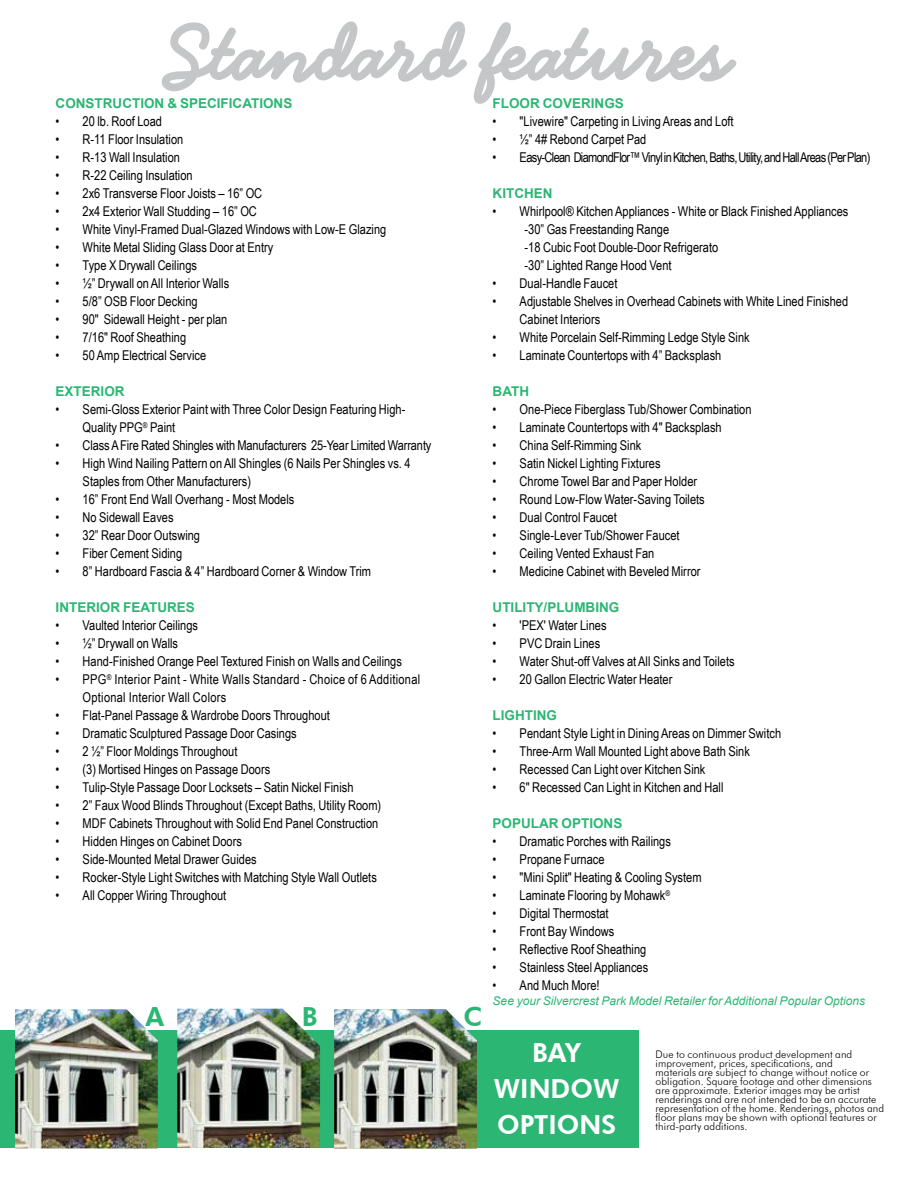
<style>
.page{position:relative;width:918px;height:1188px;background:#fff}
.page>*{position:absolute;margin:0;border:0;box-sizing:border-box;transform-origin:0 0}
.t1{font:86.7px "Handsome Extra Bol";color:#c4c6c8}
.t2{font:800 26.25px/36px "Futura BT";color:#fff;text-align:center}
.t3{font:800 26.25px "Futura BT";color:#2bb673}
.t4{font:13.5px/18px "Arial Narrow";color:#000}
.t5{font:700 13.5px "Arial";color:#2bb673}
.t6{font:13.5px/18px "Arial Narrow";letter-spacing:.02em;color:#000}
.t7{font:13.5px "Arial Narrow";letter-spacing:-.05em;color:#000}
.t8{font:italic 12px "Arial";color:#2bb673}
.t9{font:300 10.5px/9px "Futura BT";letter-spacing:.01em;color:#000101}
</style>
<div class="page">
<div style="left:0;top:1030px;width:639px;height:118px;background:#2bb673"></div>
<img style="left:15px;top:1009px;width:143px;height:139px">
<img style="left:334px;top:1009px;width:143px;height:139px">
<img style="left:177px;top:1009px;width:143px;height:139px">
<h1 class="t1" style="left:165px;top:0;width:568px">Standard features</h1>
<p class="t5" style="left:493px;top:94px;width:133px">FLOOR COVERINGS</p>
<p class="t4" style="left:493px;top:112px;width:243px">• "Livewire" Carpeting in Living Areas and Loft</p>
<p class="t4" style="left:493px;top:130px;width:155px">• ½” 4# Rebond Carpet Pad</p>
<p class="t7" style="left:493px;top:147px;width:379px">• Easy-Clean DiamondFlor™ Vinyl in Kitchen, Baths, Utility, and Hall Areas (Per Plan)</p>
<p class="t5" style="left:493px;top:184px;width:61px">KITCHEN</p>
<p class="t4" style="left:525px;top:202px;width:325px;text-indent:-32px">• Whirlpool® Kitchen Appliances - White or Black Finished Appliances -30” Gas Freestanding Range<br>-18 Cubic Foot Double-Door Refrigerato<br>-30” Lighted Range Hood Vent</p>
<p class="t4" style="left:493px;top:274px;width:126px">• Dual-Handle Faucet</p>
<p class="t4" style="left:520px;top:292px;width:330px;text-indent:-27px">• Adjustable Shelves in Overhead Cabinets with White Lined Finished<br>Cabinet Interiors</p>
<p class="t4" style="left:493px;top:328px;width:259px">• White Porcelain Self-Rimming Ledge Style Sink</p>
<p class="t4" style="left:493px;top:346px;width:230px">• Laminate Countertops with 4” Backsplash</p>
<p class="t5" style="left:493px;top:382px;width:38px">BATH</p>
<p class="t4" style="left:493px;top:400px;width:260px">• One-Piece Fiberglass Tub/Shower Combination</p>
<p class="t4" style="left:493px;top:418px;width:231px">• Laminate Countertops with 4" Backsplash</p>
<p class="t4" style="left:493px;top:436px;width:150px">• China Self-Rimming Sink</p>
<p class="t4" style="left:493px;top:454px;width:169px">• Satin Nickel Lighting Fixtures</p>
<p class="t4" style="left:493px;top:472px;width:206px">• Chrome Towel Bar and Paper Holder</p>
<p class="t4" style="left:493px;top:490px;width:214px">• Round Low-Flow Water-Saving Toilets</p>
<p class="t4" style="left:493px;top:508px;width:126px">• Dual Control Faucet</p>
<p class="t4" style="left:493px;top:526px;width:189px">• Single-Lever Tub/Shower Faucet</p>
<p class="t4" style="left:493px;top:544px;width:163px">• Ceiling Vented Exhaust Fan</p>
<p class="t4" style="left:493px;top:562px;width:209px">• Medicine Cabinet with Beveled Mirror</p>
<p class="t5" style="left:493px;top:598px;width:128px">UTILITY/PLUMBING</p>
<p class="t4" style="left:493px;top:616px;width:115px">• 'PEX' Water Lines</p>
<p class="t4" style="left:493px;top:634px;width:109px">• PVC Drain Lines</p>
<p class="t4" style="left:493px;top:652px;width:244px">• Water Shut-off Valves at All Sinks and Toilets</p>
<p class="t4" style="left:493px;top:670px;width:181px">• 20 Gallon Electric Water Heater</p>
<p class="t5" style="left:493px;top:706px;width:66px">LIGHTING</p>
<p class="t4" style="left:493px;top:724px;width:290px">• Pendant Style Light in Dining Areas on Dimmer Switch</p>
<p class="t4" style="left:493px;top:742px;width:259px">• Three-Arm Wall Mounted Light above Bath Sink</p>
<p class="t4" style="left:493px;top:760px;width:214px">• Recessed Can Light over Kitchen Sink</p>
<p class="t4" style="left:493px;top:778px;width:232px">• 6" Recessed Can Light in Kitchen and Hall</p>
<p class="t5" style="left:493px;top:814px;width:131px">POPULAR OPTIONS</p>
<p class="t4" style="left:493px;top:832px;width:180px">• Dramatic Porches with Railings</p>
<p class="t4" style="left:493px;top:850px;width:113px">• Propane Furnace</p>
<p class="t4" style="left:493px;top:868px;width:210px">• "Mini Split" Heating &amp; Cooling System</p>
<p class="t4" style="left:493px;top:886px;width:179px">• Laminate Flooring by Mohawk<sup>®</sup></p>
<p class="t4" style="left:493px;top:904px;width:118px">• Digital Thermostat</p>
<p class="t4" style="left:493px;top:922px;width:123px">• Front Bay Windows</p>
<p class="t4" style="left:493px;top:940px;width:155px">• Reflective Roof Sheathing</p>
<p class="t4" style="left:493px;top:958px;width:157px">• Stainless Steel Appliances</p>
<p class="t4" style="left:493px;top:976px;width:108px">• And Much More!</p>
<p class="t8" style="left:493px;top:993px;width:374px">See your Silvercrest Park Model Retailer for Additional Popular Options</p>
<p class="t5" style="left:56px;top:94px;width:238px">CONSTRUCTION &amp; SPECIFICATIONS</p>
<p class="t4" style="left:56px;top:112px;width:108px">• 20 lb. Roof Load</p>
<p class="t4" style="left:56px;top:130px;width:129px">• R-11 Floor Insulation</p>
<p class="t4" style="left:56px;top:148px;width:126px">• R-13 Wall Insulation</p>
<p class="t4" style="left:56px;top:166px;width:139px">• R-22 Ceiling Insulation</p>
<p class="t4" style="left:56px;top:184px;width:208px">• 2x6 Transverse Floor Joists – 16” OC</p>
<p class="t4" style="left:56px;top:202px;width:203px">• 2x4 Exterior Wall Studding – 16” OC</p>
<p class="t4" style="left:56px;top:220px;width:332px">• White Vinyl-Framed Dual-Glazed Windows with Low-E Glazing</p>
<p class="t4" style="left:56px;top:238px;width:219px">• White Metal Sliding Glass Door at Entry</p>
<p class="t4" style="left:56px;top:256px;width:143px">• Type X Drywall Ceilings</p>
<p class="t4" style="left:56px;top:274px;width:175px">• ½” Drywall on All Interior Walls</p>
<p class="t4" style="left:56px;top:292px;width:144px">• 5/8” OSB Floor Decking</p>
<p class="t4" style="left:56px;top:310px;width:173px">• 90" Sidewall Height - per plan</p>
<p class="t4" style="left:56px;top:328px;width:132px">• 7/16" Roof Sheathing</p>
<p class="t4" style="left:56px;top:346px;width:152px">• 50 Amp Electrical Service</p>
<p class="t5" style="left:56px;top:382px;width:71px">EXTERIOR</p>
<p class="t4" style="left:83px;top:400px;width:324px;text-indent:-27px">• Semi-Gloss Exterior Paint with Three Color Design Featuring High-<br>Quality PPG<sup>®</sup> Paint</p>
<p class="t4" style="left:56px;top:436px;width:377px">• Class A Fire Rated Shingles with Manufacturers 25-Year Limited Warranty</p>
<p class="t4" style="left:83px;top:454px;width:329px;text-indent:-27px">• High Wind Nailing Pattern on All Shingles (6 Nails Per Shingles vs. 4<br>Staples from Other Manufacturers)</p>
<p class="t4" style="left:56px;top:490px;width:240px">• 16” Front End Wall Overhang - Most Models</p>
<p class="t4" style="left:56px;top:508px;width:120px">• No Sidewall Eaves</p>
<p class="t4" style="left:56px;top:526px;width:146px">• 32” Rear Door Outswing</p>
<p class="t4" style="left:56px;top:544px;width:128px">• Fiber Cement Siding</p>
<p class="t4" style="left:56px;top:562px;width:317px">• 8” Hardboard Fascia &amp; 4” Hardboard Corner &amp; Window Trim</p>
<p class="t5" style="left:56px;top:598px;width:141px">INTERIOR FEATURES</p>
<p class="t4" style="left:56px;top:616px;width:144px">• Vaulted Interior Ceilings</p>
<p class="t4" style="left:56px;top:634px;width:124px">• ½” Drywall on Walls</p>
<p class="t4" style="left:56px;top:652px;width:348px">• Hand-Finished Orange Peel Textured Finish on Walls and Ceilings</p>
<p class="t6" style="left:83px;top:670px;width:339px;text-indent:-27px">• PPG<sup>®</sup> Interior Paint - White Walls Standard - Choice of 6 Additional<br>Optional Interior Wall Colors</p>
<p class="t4" style="left:56px;top:706px;width:276px">• Flat-Panel Passage &amp; Wardrobe Doors Throughout</p>
<p class="t4" style="left:56px;top:724px;width:243px">• Dramatic Sculptured Passage Door Casings</p>
<p class="t4" style="left:56px;top:742px;width:183px">• 2 ½” Floor Moldings Throughout</p>
<p class="t4" style="left:56px;top:760px;width:216px">• (3) Mortised Hinges on Passage Doors</p>
<p class="t4" style="left:56px;top:778px;width:299px">• Tulip-Style Passage Door Locksets – Satin Nickel Finish</p>
<p class="t4" style="left:56px;top:796px;width:327px">• 2” Faux Wood Blinds Throughout (Except Baths, Utility Room)</p>
<p class="t4" style="left:56px;top:814px;width:324px">• MDF Cabinets Throughout with Solid End Panel Construction</p>
<p class="t4" style="left:56px;top:832px;width:188px">• Hidden Hinges on Cabinet Doors</p>
<p class="t4" style="left:56px;top:850px;width:203px">• Side-Mounted Metal Drawer Guides</p>
<p class="t4" style="left:56px;top:868px;width:323px">• Rocker-Style Light Switches with Matching Style Wall Outlets</p>
<p class="t4" style="left:56px;top:886px;width:172px">• All Copper Wiring Throughout</p>
<h2 class="t3" style="left:146px;top:1001px;width:20px">A</h2>
<h2 class="t3" style="left:302px;top:1001px;width:17px">B</h2>
<h2 class="t3" style="left:463px;top:1001px;width:20px">C</h2>
<h2 class="t2" style="left:494px;top:1034px;width:127px">BAY<br>WINDOW<br>OPTIONS</h2>
<p class="t9" style="left:656px;top:1049px;width:230px">Due to continuous product development and improvement, prices, specifications, and<br>materials are subject to change without notice or obligation. Square footage and other dimensions are approximate. Exterior images may be artist renderings and are not intended to be an accurate representation of the home. Renderings, photos and floor plans may be shown with optional features or third-party additions.</p>
</div>
